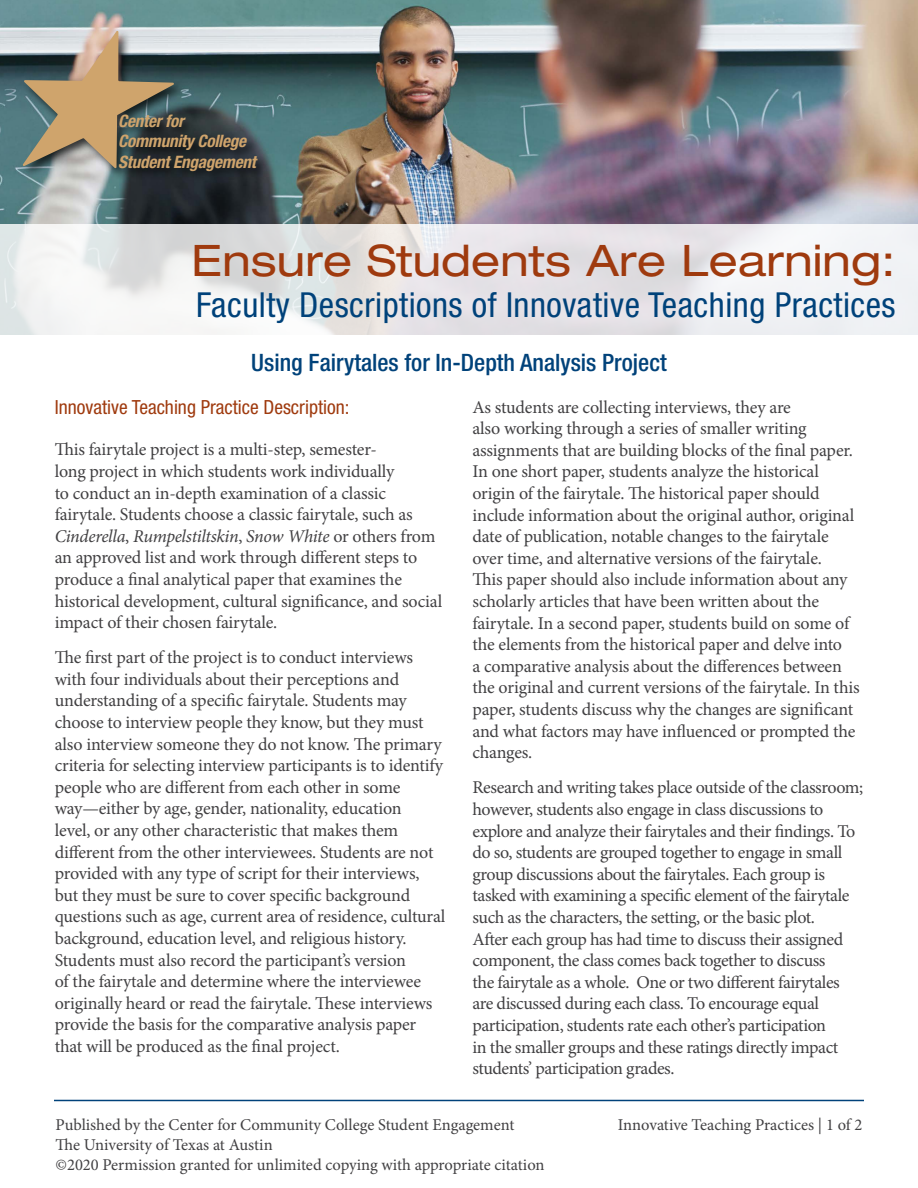
<style>
.page{position:relative;width:918px;height:1188px;background:#fff}
.page>*{position:absolute;margin:0;border:0;box-sizing:border-box;transform-origin:0 0}
.t1{font:expanded 43.5px "Helvetica Neue LT Std";letter-spacing:.005em;color:#9f3a0e}
.t2{font:condensed 34.5px "Helvetica Neue LT Std";letter-spacing:.015em;color:#00427a}
.t3{font:500 condensed 24px "Helvetica Neue LT Std";color:#00427a}
.t4{font:condensed 19.5px "Helvetica Neue LT Std";color:#9f3a0e}
.t5{font:18px/21.6px "Minion Pro";letter-spacing:-.015em;color:#414042}
.t6{font:italic 700 condensed 17.1px/20.5px "Helvetica Neue LT Std";letter-spacing:-.015em;color:#cfa46c}
.t7{font:16.5px/19.8px "Minion Pro";color:#414042}
.s1{font-style:italic}
</style>
<div class="page">
<hr style="left:54px;top:1100px;width:810px;height:1px;background:#00427a">
<img style="left:0;top:0;width:918px;height:224px">
<svg style="left:0;top:224px;width:918px;height:111px"></svg>
<div style="left:20px;top:28px;width:250px;height:155px;background:#000;opacity:.75"></div>
<svg style="left:22px;top:31px;width:152px;height:138px;background:#8c8573"></svg>
<p class="t6" style="left:118px;top:110px;width:139px">Center for<br>Community College<br>Student Engagement</p>
<h1 class="t1" style="left:192px;top:234px;width:706px">Ensure Students Are Learning:</h1>
<h2 class="t2" style="left:196px;top:285px;width:701px">Faculty Descriptions of Innovative Teaching Practices</h2>
<h3 class="t3" style="left:251px;top:348px;width:417px">Using Fairytales for In-Depth Analysis Project</h3>
<p class="t4" style="left:55px;top:395px;width:296px">Innovative Teaching Practice Description:</p>
<p class="t5" style="left:55px;top:439px;width:389px">This fairytale project is a multi-step, semester-<br>long project in which students work individually<br>to conduct an in-depth examination of a classic fairytale. Students choose a classic fairytale, such as <span class="s1">Cinderella</span>, <span class="s1">Rumpelstiltskin</span>, <span class="s1">Snow White</span> or others from an approved list and work through different steps to produce a final analytical paper that examines the historical development, cultural significance, and social impact of their chosen fairytale.</p>
<p class="t5" style="left:55px;top:647px;width:392px">The first part of the project is to conduct interviews with four individuals about their perceptions and understanding of a specific fairytale. Students may choose to interview people they know, but they must also interview someone they do not know. The primary criteria for selecting interview participants is to identify people who are different from each other in some way—either by age, gender, nationality, education<br>level, or any other characteristic that makes them different from the other interviewees. Students are not provided with any type of script for their interviews, but they must be sure to cover specific background questions such as age, current area of residence, cultural background, education level, and religious history.<br>Students must also record the participant’s version<br>of the fairytale and determine where the interviewee originally heard or read the fairytale. These interviews provide the basis for the comparative analysis paper that will be produced as the final project.</p>
<p class="t5" style="left:472px;top:396px;width:389px">As students are collecting interviews, they are<br>also working through a series of smaller writing assignments that are building blocks of the final paper.<br>In one short paper, students analyze the historical origin of the fairytale. The historical paper should include information about the original author, original date of publication, notable changes to the fairytale over time, and alternative versions of the fairytale.<br>This paper should also include information about any scholarly articles that have been written about the fairytale. In a second paper, students build on some of the elements from the historical paper and delve into<br>a comparative analysis about the differences between the original and current versions of the fairytale. In this paper, students discuss why the changes are significant and what factors may have influenced or prompted the changes.</p>
<p class="t5" style="left:472px;top:777px;width:392px">Research and writing takes place outside of the classroom; however, students also engage in class discussions to explore and analyze their fairytales and their findings. To do so, students are grouped together to engage in small group discussions about the fairytales. Each group is tasked with examining a specific element of the fairytale such as the characters, the setting, or the basic plot.<br>After each group has had time to discuss their assigned component, the class comes back together to discuss<br>the fairytale as a whole. One or two different fairytales are discussed during each class. To encourage equal participation, students rate each other’s participation<br>in the smaller groups and these ratings directly impact students’ participation grades.</p>
<p class="t7" style="left:56px;top:1115px;width:460px">Published by the Center for Community College Student Engagement</p>
<p class="t7" style="left:618px;top:1115px;width:246px">Innovative Teaching Practices | 1 of 2</p>
<p class="t7" style="left:56px;top:1135px;width:491px">The University of Texas at Austin<br>©2020 Permission granted for unlimited copying with appropriate citation</p>
</div>
